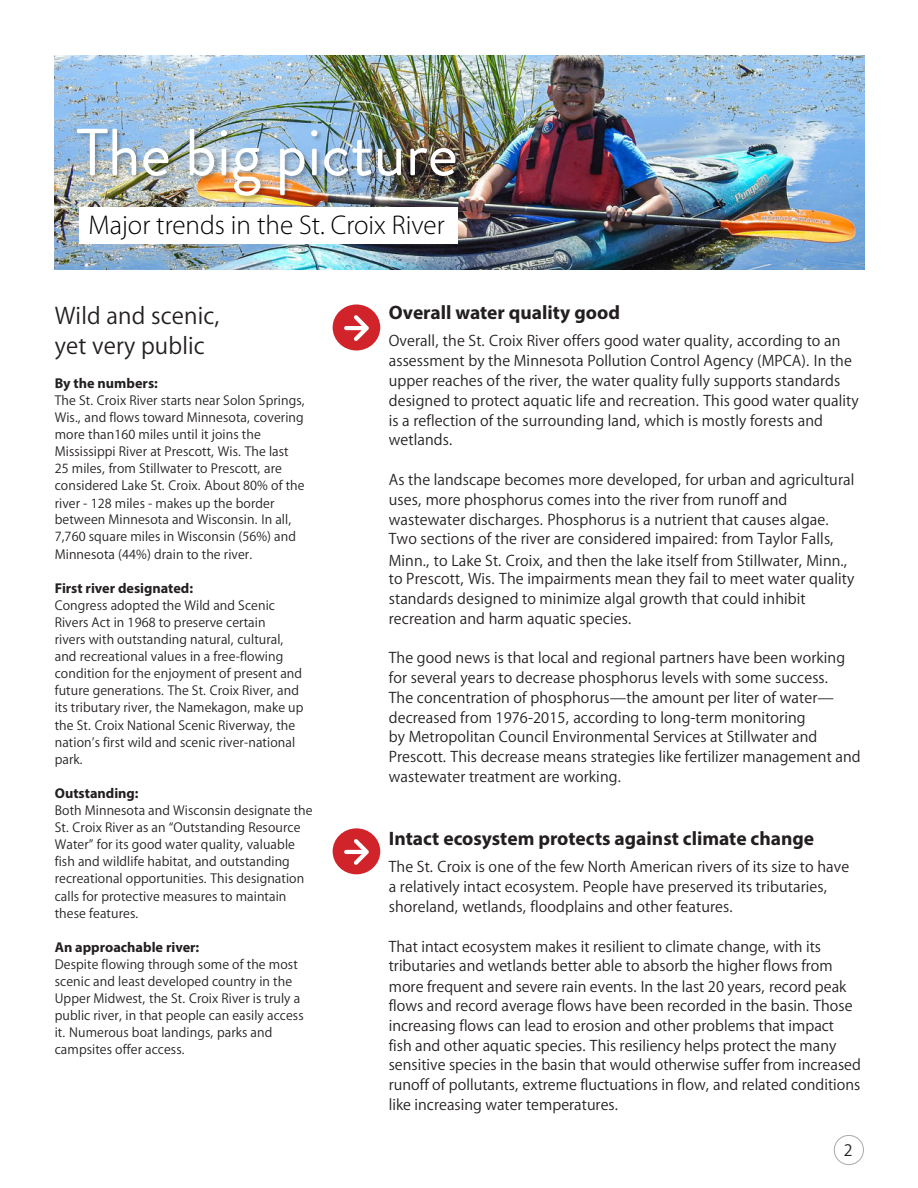
<style>
.page{position:relative;width:918px;height:1188px;background:#fff}
.page>*{position:absolute;margin:0;border:0;box-sizing:border-box;transform-origin:0 0}
.t1{font:66.45px "Brandon Grotesque";color:#fff}
.t2{font:300 27.15px "Myriad Pro";color:#000}
.t3{font:25.5px/30.6px "Myriad PCA Text";color:#231f20}
.boxes_body{font:700 19.5px "Myriad Pro";color:#231f20}
.t4{font:18px "Myriad PCA Text";color:#231f20}
.boxes_body-2{font:16.5px/19.8px "Myriad PCA Text";color:#231f20}
.t5{font:14.25px/17.1px "Myriad PCA Text";color:#231f20}
.s1{font-family:"Myriad Pro";font-weight:700}
</style>
<div class="page">
<img style="left:55px;top:55px;width:810px;height:215px">
<div style="left:834px;top:1135px;width:30px;height:30px;border:1px solid #a8a9ad;border-radius:50%"></div>
<div style="left:333px;top:305px;width:47px;height:45px;background:#d1232a;border-radius:50%"></div>
<svg style="left:344px;top:315px;width:25px;height:26px"></svg>
<div style="left:333px;top:828px;width:47px;height:46px;background:#d1232a;border-radius:50%"></div>
<svg style="left:344px;top:839px;width:25px;height:26px"></svg>
<div style="left:80px;top:207px;width:378px;height:37px;background:#fff"></div>
<div style="left:77px;top:129px;width:385px;height:73px;background:#231f20;opacity:.29"></div>
<p class="t1" style="left:76px;top:107px;width:383px">The big picture</p>
<p class="t2" style="left:88px;top:208px;width:358px">Major trends in the St. Croix River</p>
<p class="t3" style="left:55px;top:301px;width:166px">Wild and scenic, yet very public</p>
<p class="t5" style="left:55px;top:375px;width:252px"><span class="s1">By the numbers:<br></span>The St. Croix River starts near Solon Springs, Wis., and flows toward Minnesota, covering more than160 miles until it joins the Mississippi River at Prescott, Wis. The last 25 miles, from Stillwater to Prescott, are considered Lake St. Croix. About 80% of the river - 128 miles - makes up the border</p>
<p class="t5" style="left:55px;top:512px;width:243px">between Minnesota and Wisconsin. In all,<br>7,760 square miles in Wisconsin (56%) and<br>Minnesota (44%) drain to the river.</p>
<p class="t5" style="left:55px;top:580px;width:250px"><span class="s1">First river designated:<br></span>Congress adopted the Wild and Scenic Rivers Act in 1968 to preserve certain<br>rivers with outstanding natural, cultural, and recreational values in a free-flowing condition for the enjoyment of present and future generations. The St. Croix River, and its tributary river, the Namekagon, make up the St. Croix National Scenic Riverway, the nation’s first wild and scenic river-national park.</p>
<p class="t5" style="left:55px;top:785px;width:259px"><span class="s1">Outstanding:<br></span>Both Minnesota and Wisconsin designate the St. Croix River as an “Outstanding Resource Water” for its good water quality, valuable fish and wildlife habitat, and outstanding recreational opportunities. This designation calls for protective measures to maintain these features.</p>
<p class="t5" style="left:55px;top:939px;width:250px"><span class="s1">An approachable river:<br></span>Despite flowing through some of the most scenic and least developed country in the Upper Midwest, the St. Croix River is truly a public river, in that people can easily access it. Numerous boat landings, parks and campsites offer access.</p>
<p class="boxes_body" style="left:389px;top:300px;width:233px">Overall water quality good</p>
<p class="boxes_body-2" style="left:389px;top:332px;width:472px">Overall, the St. Croix River offers good water quality, according to an assessment by the Minnesota Pollution Control Agency (MPCA). In the upper reaches of the river, the water quality fully supports standards designed to protect aquatic life and recreation. This good water quality is a reflection of the surrounding land, which is mostly forests and wetlands.</p>
<p class="boxes_body-2" style="left:389px;top:470px;width:467px">As the landscape becomes more developed, for urban and agricultural uses, more phosphorus comes into the river from runoff and wastewater discharges. Phosphorus is a nutrient that causes algae.<br>Two sections of the river are considered impaired: from Taylor Falls, Minn., to Lake St. Croix, and then the lake itself from Stillwater, Minn.,</p>
<p class="boxes_body-2" style="left:389px;top:569px;width:467px">to Prescott, Wis. The impairments mean they fail to meet water quality standards designed to minimize algal growth that could inhibit recreation and harm aquatic species.</p>
<p class="boxes_body-2" style="left:389px;top:649px;width:474px">The good news is that local and regional partners have been working for several years to decrease phosphorus levels with some success.<br>The concentration of phosphorus—the amount per liter of water— decreased from 1976-2015, according to long-term monitoring<br>by Metropolitan Council Environmental Services at Stillwater and Prescott. This decrease means strategies like fertilizer management and wastewater treatment are working.</p>
<p class="boxes_body" style="left:389px;top:826px;width:427px">Intact ecosystem protects against climate change</p>
<p class="boxes_body-2" style="left:389px;top:858px;width:462px">The St. Croix is one of the few North American rivers of its size to have a relatively intact ecosystem. People have preserved its tributaries, shoreland, wetlands, floodplains and other features.</p>
<p class="boxes_body-2" style="left:389px;top:937px;width:459px;line-height:20.4px">That intact ecosystem makes it resilient to climate change, with its tributaries and wetlands better able to absorb the higher flows from more frequent and severe rain events. In the last 20 years, record peak</p>
<p class="boxes_body-2" style="left:389px;top:996px;width:474px">flows and record average flows have been recorded in the basin. Those increasing flows can lead to erosion and other problems that impact fish and other aquatic species. This resiliency helps protect the many sensitive species in the basin that would otherwise suffer from increased runoff of pollutants, extreme fluctuations in flow, and related conditions like increasing water temperatures.</p>
<p class="t4" style="left:844px;top:1141px;width:10px">2</p>
</div>
